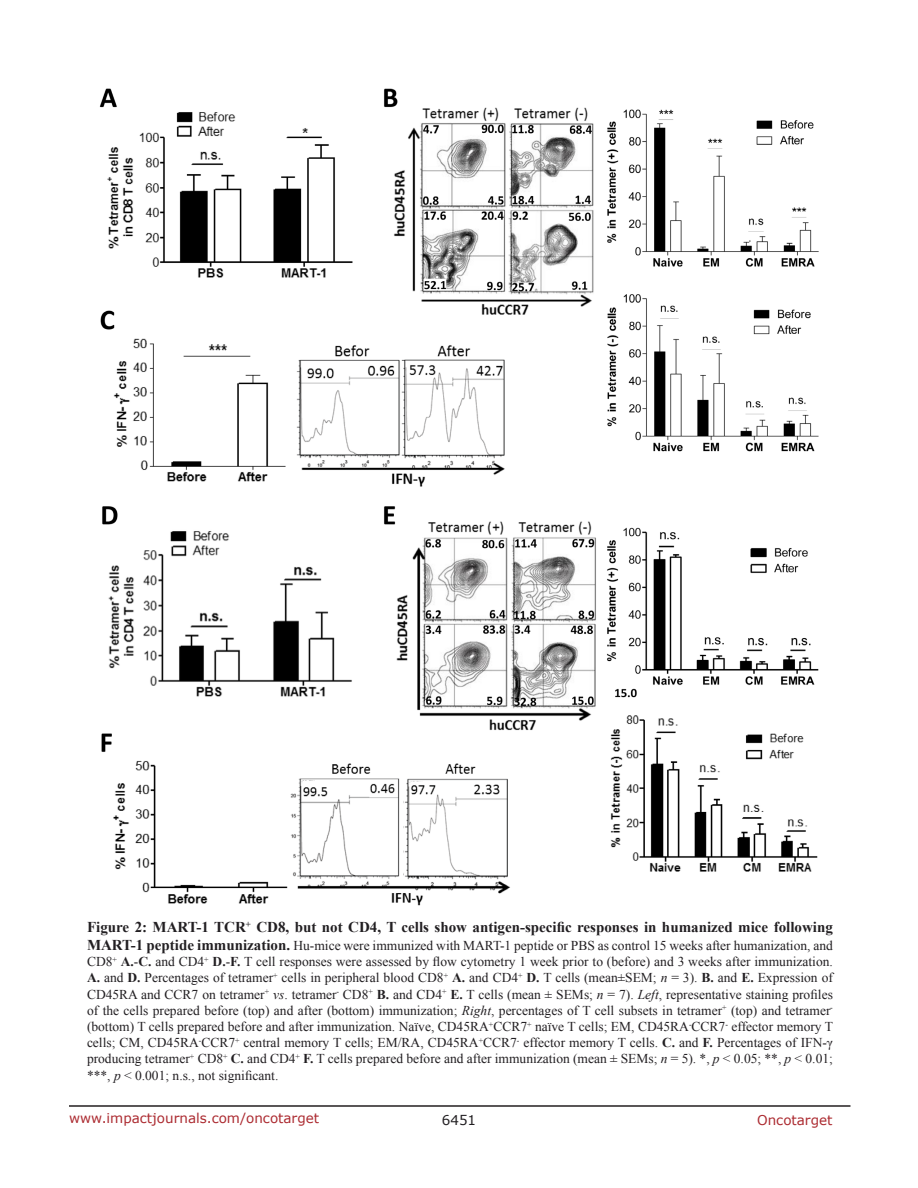
<style>
.page{position:relative;width:918px;height:1188px;background:#fff}
.page>*{position:absolute;margin:0;border:0;box-sizing:border-box;transform-origin:0 0}
.FigureText{font:700 15px "Times New Roman";color:#221f22}
.FigureText-2{font:13.5px/16.2px "Times New Roman";color:#221f22;text-align:justify}
.t1{font:13.5px "Verdana";color:#ac2b31}
.t2{font:13.5px "Verdana";color:#221f22}
.s1{font-weight:700;font-size:15px}
.s2{font-weight:700}
.s3{font-style:italic}
</style>
<div class="page">
<hr style="left:69px;top:1105px;width:781px;height:2px;background:#231f20">
<img style="left:99px;top:88px;width:720px;height:818px">
<p class="FigureText" style="left:87px;top:917px;width:747px">Figure 2: MART-1 TCR<sup>+</sup> CD8, but not CD4, T cells show antigen-specific responses in humanized mice following</p>
<p class="FigureText-2" style="left:87px;top:937px;width:748px"><span class="s1">MART-1 peptide immunization.</span> Hu-mice were immunized with MART-1 peptide or PBS as control 15 weeks after humanization, and CD8<sup>+</sup> <span class="s2">A.</span>-<span class="s2">C.</span> and CD4<sup>+</sup> <span class="s2">D.</span>-<span class="s2">F.</span> T cell responses were assessed by flow cytometry 1 week prior to (before) and 3 weeks after immunization.<br><span class="s2">A.</span> and <span class="s2">D.</span> Percentages of tetramer<sup>+</sup> cells in peripheral blood CD8<sup>+</sup> <span class="s2">A.</span> and CD4<sup>+</sup> <span class="s2">D.</span> T cells (mean±SEM; <span class="s3">n</span> = 3). <span class="s2">B.</span> and <span class="s2">E.</span> Expression of CD45RA and CCR7 on tetramer<sup>+</sup> <span class="s3">vs</span>. tetramer<sup>-</sup> CD8<sup>+</sup> <span class="s2">B.</span> and CD4<sup>+</sup> <span class="s2">E.</span> T cells (mean ± SEMs; <span class="s3">n</span> = 7). <span class="s3">Left</span>, representative staining profiles of the cells prepared before (top) and after (bottom) immunization; <span class="s3">Right</span>, percentages of T cell subsets in tetramer<sup>+</sup> (top) and tetramer<sup>-</sup>(bottom) T cells prepared before and after immunization. Naïve, CD45RA<sup>+</sup>CCR7<sup>+</sup> naïve T cells; EM, CD45RA<sup>-</sup>CCR7<sup>-</sup> effector memory T cells; CM, CD45RA<sup>-</sup>CCR7<sup>+</sup> central memory T cells; EM/RA, CD45RA<sup>+</sup>CCR7<sup>-</sup> effector memory T cells. <span class="s2">C.</span> and <span class="s2">F.</span> Percentages of IFN-γ producing tetramer<sup>+</sup> CD8<sup>+</sup> <span class="s2">C.</span> and CD4<sup>+</sup> <span class="s2">F.</span> T cells prepared before and after immunization (mean ± SEMs; <span class="s3">n</span> = 5). *, <span class="s3">p</span> &lt; 0.05; **, <span class="s3">p</span> &lt; 0.01; ***, <span class="s3">p</span> &lt; 0.001; n.s., not significant.</p>
<p class="t1" style="left:69px;top:1109px;width:252px">www.impactjournals.com/oncotarget</p>
<p class="t2" style="left:442px;top:1111px;width:36px">6451</p>
<p class="t1" style="left:757px;top:1111px;width:77px">Oncotarget</p>
</div>
